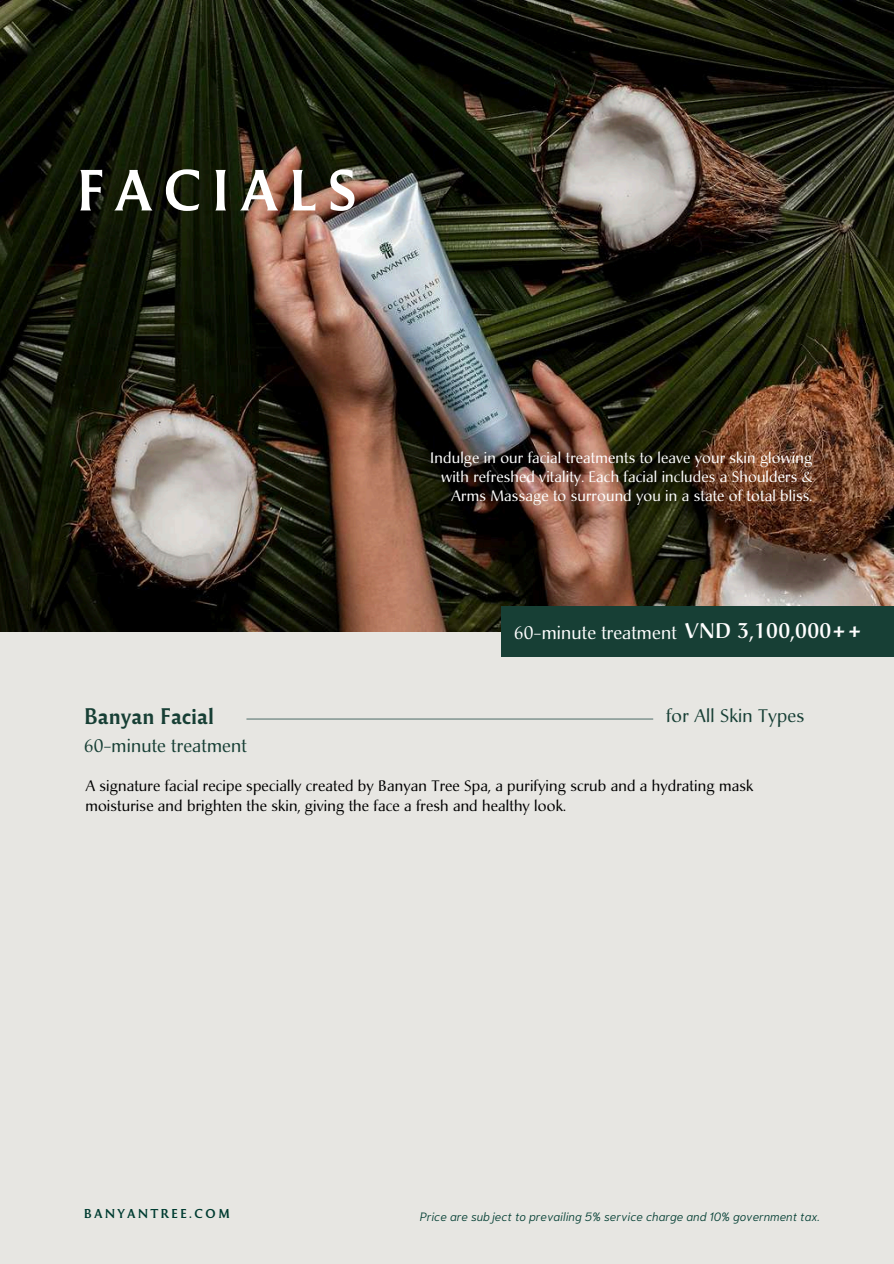
<style>
.page{position:relative;width:894px;height:1264px;background:#fff}
.page>*{position:absolute;margin:0;border:0;box-sizing:border-box;transform-origin:0 0}
.t1{font:54px "Reforma 1969 Negra";letter-spacing:.175em;color:#fff}
.t2{font:21px "Reforma 1969 Negra";color:#173f35}
.t3{font:18px "Christiana Std";letter-spacing:.015em;color:#173f35}
.t4{font:18px "Christiana Std";letter-spacing:.01em;color:#fff}
.t5{font:15px/19.2px "Christiana Std";letter-spacing:.01em;color:#000}
.t6{font:15px/19.2px "Christiana Std";letter-spacing:.01em;color:#fff;text-align:right}
.t7{font:italic 300 12px "Niramit";color:#003c31}
.t8{font:12px "Reforma 1969 Negra";letter-spacing:.175em;color:#003c31}
.s1{font-weight:500;font-size:21px}
</style>
<div class="page">
<div style="left:0;top:0;width:893px;height:1263px;background:#e7e6e2"></div>
<img style="left:0;top:0;width:893px;height:631px">
<div style="left:500px;top:606px;width:393px;height:51px;background:#173f35"></div>
<hr style="left:246px;top:718px;width:407px;height:1px;background:#5e7975">
<h1 class="t1" style="left:76px;top:151px;width:284px">FACIALS</h1>
<h2 class="t2" style="left:84px;top:701px;width:132px">Banyan Facial</h2>
<p class="t3" style="left:84px;top:735px;width:164px">60-minute treatment</p>
<p class="t6" style="left:430px;top:448px;width:383px">Indulge in our facial treatments to leave your skin glowing with refreshed vitality. Each facial includes a Shoulders &amp;<br>Arms Massage to surround you in a state of total bliss.</p>
<p class="t4" style="left:514px;top:622px;width:350px">60-minute treatment <span class="s1">VND 3,100,000++</span></p>
<p class="t3" style="left:666px;top:704px;width:140px">for All Skin Types</p>
<p class="t5" style="left:85px;top:776px;width:669px">A signature facial recipe specially created by Banyan Tree Spa, a purifying scrub and a hydrating mask moisturise and brighten the skin, giving the face a fresh and healthy look.</p>
<p class="t8" style="left:84px;top:1204px;width:148px">BANYANTREE.COM</p>
<p class="t7" style="left:419px;top:1207px;width:401px">Price are subject to prevailing 5% service charge and 10% government tax.</p>
</div>
